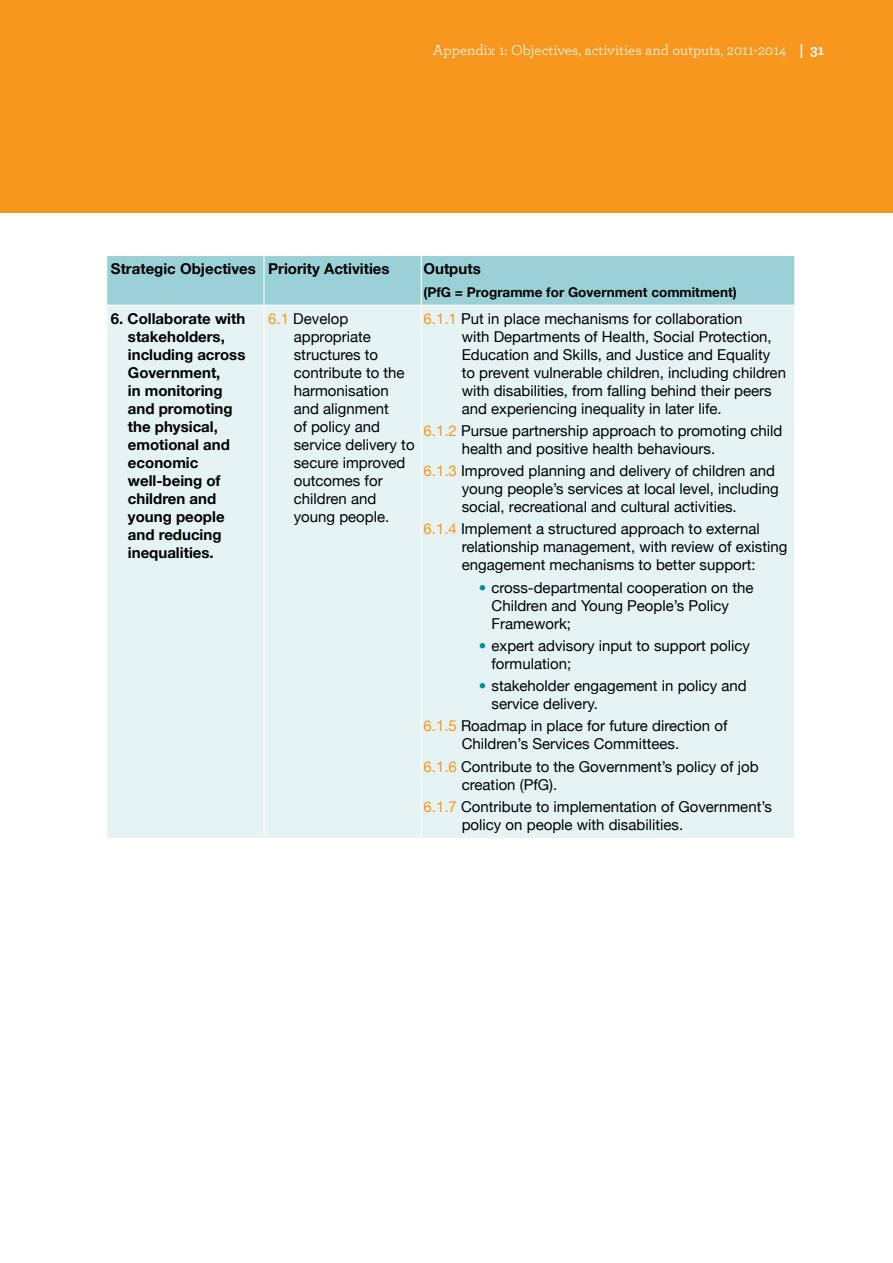
<style>
.page{position:relative;width:893px;height:1263px;background:#fff}
.page>*{position:absolute;margin:0;border:0;box-sizing:border-box;transform-origin:0 0}
.t1{font:15px/18px "Helvetica Neue";color:#000}
.t2{font:700 15px/18px "Helvetica Neue";color:#000}
.t3{font:15px "Archer";color:#fff}
.t4{font:700 13.5px "Helvetica Neue";color:#000}
.s1{font-weight:700}
.s2{color:#f8971d}
.s3{color:#008c99}
</style>
<div class="page">
<div style="left:0;top:0;width:893px;height:213px;background:#f8971d"></div>
<div style="left:107px;top:256px;width:687px;height:49px;background:#99d1d6"></div>
<div style="left:107px;top:306px;width:687px;height:532px;background:#e6f3f5"></div>
<hr style="left:264px;top:256px;width:1px;height:49px;background:#fff">
<hr style="left:421px;top:256px;width:1px;height:49px;background:#fff">
<hr style="left:264px;top:306px;width:1px;height:532px;background:#fff">
<hr style="left:421px;top:306px;width:1px;height:532px;background:#fff">
<p class="t3" style="left:433px;top:39px;width:393px">Appendix 1: Objectives, activities and outputs, 2011-2014 <span class="s1">| 31</span></p>
<p class="t2" style="left:111px;top:260px;width:280px">Strategic Objectives Priority Activities</p>
<p class="t2" style="left:423px;top:260px;width:59px">Outputs</p>
<p class="t4" style="left:423px;top:283px;width:315px">(PfG = Programme for Government commitment)</p>
<p class="t2" style="left:128px;top:309px;width:119px;text-indent:-17px">6. Collaborate with stakeholders, including across<br>Government,<br>in monitoring and promoting the physical, emotional and economic well-being of children and young people and reducing inequalities.</p>
<p class="t1" style="left:294px;top:309px;width:122px;text-indent:-26px"><span class="s2">6.1</span> Develop appropriate structures to contribute to the harmonisation and alignment<br>of policy and service delivery to secure improved outcomes for children and young people.</p>
<p class="t1" style="left:462px;top:309px;width:326px;text-indent:-38px"><span class="s2">6.1.1</span> Put in place mechanisms for collaboration<br>with Departments of Health, Social Protection, Education and Skills, and Justice and Equality to prevent vulnerable children, including children with disabilities, from falling behind their peers and experiencing inequality in later life.</p>
<p class="t1" style="left:462px;top:421px;width:322px;text-indent:-38px"><span class="s2">6.1.2</span> Pursue partnership approach to promoting child health and positive health behaviours.</p>
<p class="t1" style="left:462px;top:462px;width:318px;text-indent:-38px"><span class="s2">6.1.3</span> Improved planning and delivery of children and young people’s services at local level, including social, recreational and cultural activities.</p>
<p class="t1" style="left:462px;top:520px;width:327px;text-indent:-38px"><span class="s2">6.1.4</span> Implement a structured approach to external relationship management, with review of existing engagement mechanisms to better support:</p>
<p class="t1" style="left:491px;top:578px;width:264px;text-indent:-13px"><span class="s3">•</span> cross-departmental cooperation on the<br>Children and Young People’s Policy<br>Framework;</p>
<p class="t1" style="left:491px;top:636px;width:260px;text-indent:-13px"><span class="s3">•</span> expert advisory input to support policy formulation;</p>
<p class="t1" style="left:491px;top:677px;width:257px;text-indent:-13px"><span class="s3">•</span> stakeholder engagement in policy and service delivery.</p>
<p class="t1" style="left:462px;top:717px;width:267px;text-indent:-38px"><span class="s2">6.1.5</span> Roadmap in place for future direction of<br>Children’s Services Committees.</p>
<p class="t1" style="left:462px;top:757px;width:298px;text-indent:-38px"><span class="s2">6.1.6</span> Contribute to the Government’s policy of job creation (PfG).</p>
<p class="t1" style="left:462px;top:797px;width:312px;text-indent:-38px"><span class="s2">6.1.7</span> Contribute to implementation of Government’s policy on people with disabilities.</p>
</div>
